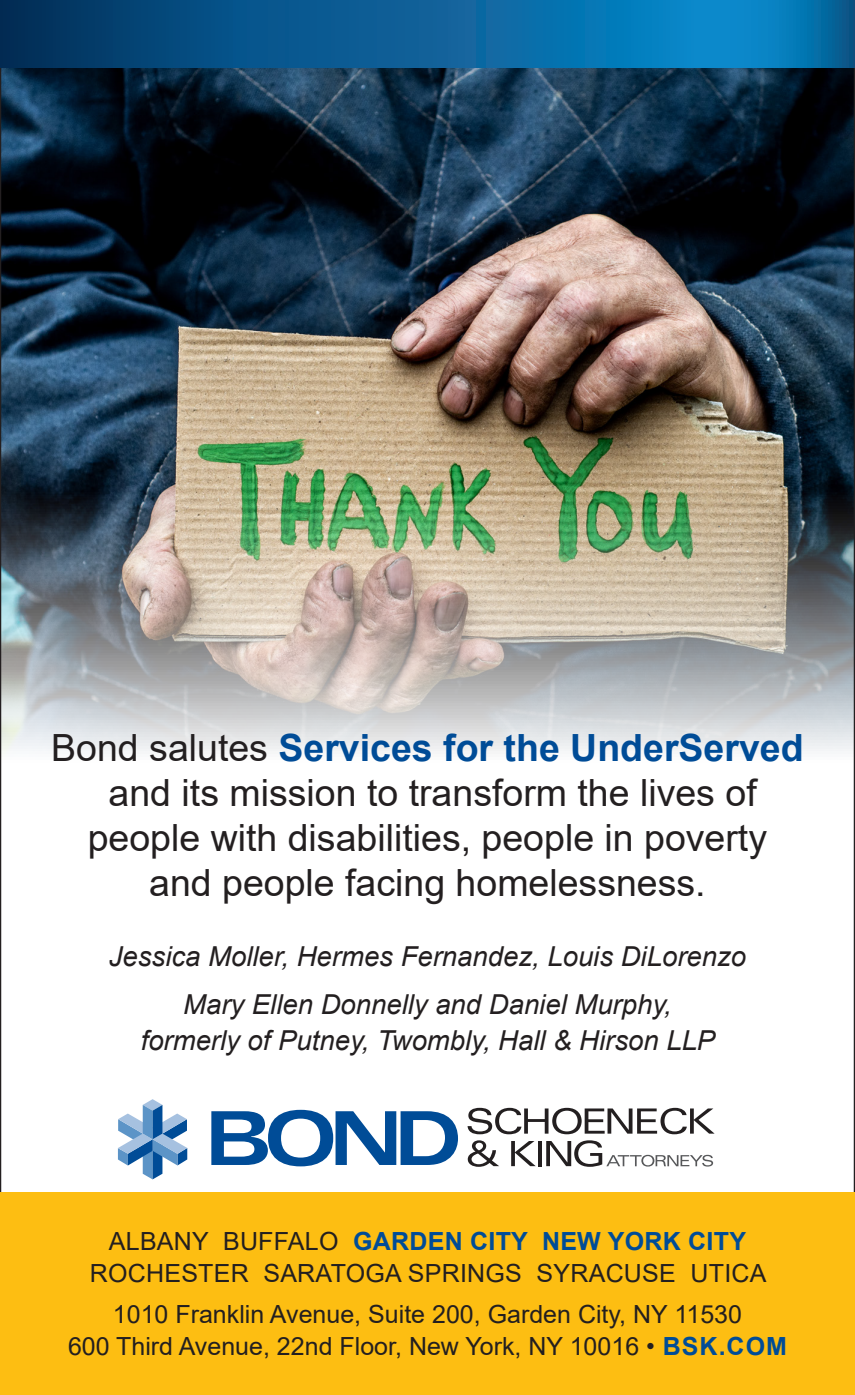
<style>
.page{position:relative;width:855px;height:1395px;background:#fff}
.page>*{position:absolute;margin:0;border:0;box-sizing:border-box;transform-origin:0 0}
.t1{font:37.5px/45px "Arial";color:#231f20;text-align:center}
.t2{font:italic 27.5px "Arial";color:#231f20}
.t3{font:25px/32.5px "Arial";color:#231f20;text-align:center}
.s1{font-weight:700;color:#004c97}
</style>
<div class="page">
<img style="left:2px;top:67px;width:851px;height:684px">
<div style="left:0;top:1192px;width:855px;height:203px;background:#fdbe12"></div>
<svg style="left:118px;top:1099px;width:69px;height:80px"></svg>
<svg style="left:211px;top:1110px;width:247px;height:56px"></svg>
<svg style="left:468px;top:1108px;width:247px;height:26px"></svg>
<svg style="left:468px;top:1140px;width:31px;height:27px"></svg>
<svg style="left:511px;top:1141px;width:25px;height:25px"></svg>
<hr style="left:538px;top:1141px;width:4px;height:25px;background:#231f20">
<svg style="left:546px;top:1140px;width:167px;height:27px"></svg>
<svg style="left:0;top:0;width:855px;height:67px;background:#086098"></svg>
<p class="t1" style="left:51px;top:725px;width:754px">Bond salutes <span class="s1">Services for the UnderServed </span>and its mission to transform the lives of people with disabilities, people in poverty<br>and people facing homelessness.</p>
<p class="t2" style="left:109px;top:939px;width:639px">Jessica Moller, Hermes Fernandez, Louis DiLorenzo</p>
<p class="t2" style="left:183px;top:986px;width:490px">Mary Ellen Donnelly and Daniel Murphy,</p>
<p class="t2" style="left:141px;top:1023px;width:576px">formerly of Putney, Twombly, Hall &amp; Hirson LLP</p>
<p class="t3" style="left:90px;top:1225px;width:678px">ALBANY BUFFALO <span class="s1">GARDEN CITY NEW YORK CITY<br></span>ROCHESTER SARATOGA SPRINGS SYRACUSE UTICA</p>
<p class="t3" style="left:68px;top:1297px;width:720px">1010 Franklin Avenue, Suite 200, Garden City, NY 11530<br>600 Third Avenue, 22nd Floor, New York, NY 10016 • <span class="s1">BSK.COM</span></p>
</div>
